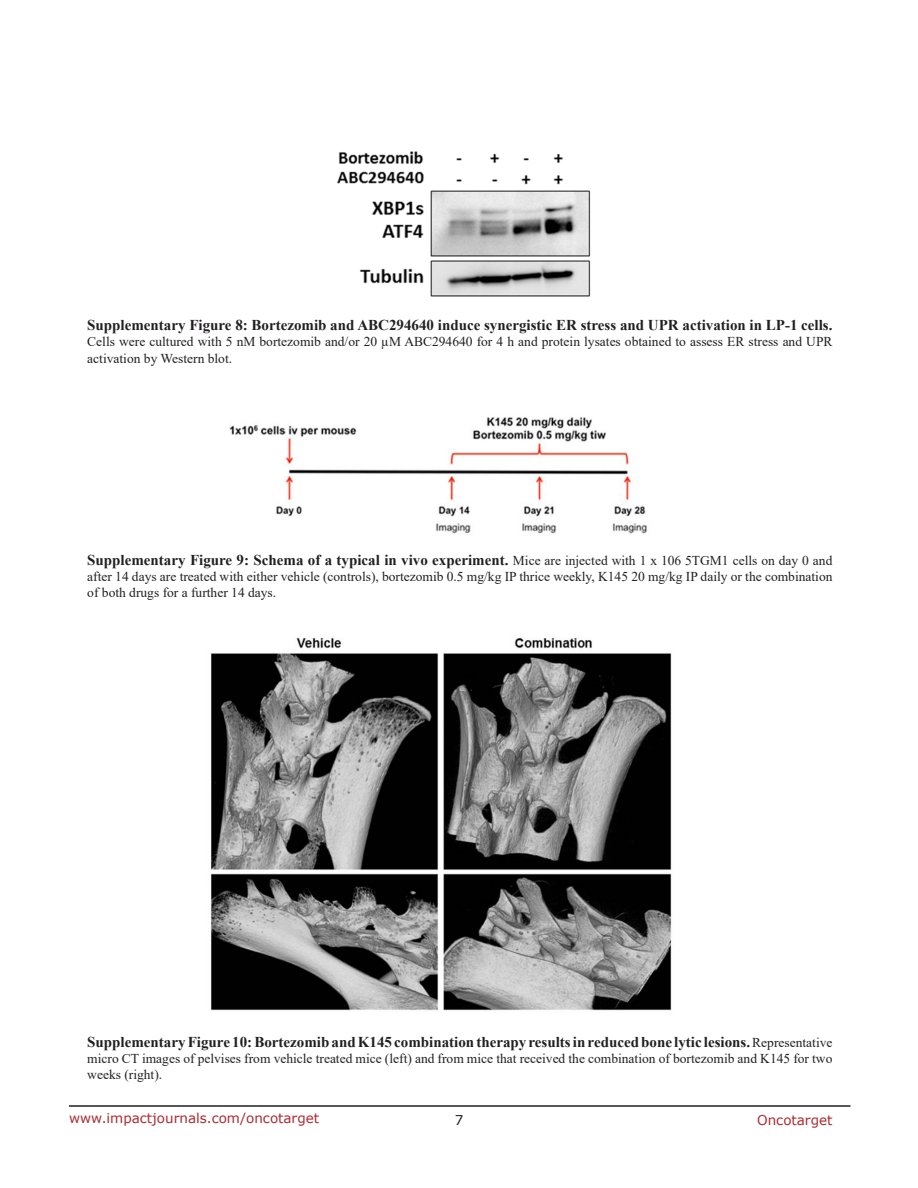
<style>
.page{position:relative;width:918px;height:1188px;background:#fff}
.page>*{position:absolute;margin:0;border:0;box-sizing:border-box;transform-origin:0 0}
.FigureText{font:700 15px "Times New Roman";color:#221f22}
.FigureText-2{font:13.5px/16.2px "Times New Roman";color:#221f22}
.t1{font:13.5px "Verdana";color:#ac2b31}
.t2{font:13.5px "Verdana";color:#221f22}
.s1{font-weight:400;font-size:13.5px}
</style>
<div class="page">
<hr style="left:69px;top:1105px;width:781px;height:2px;background:#231f20">
<img style="left:211px;top:637px;width:461px;height:374px">
<img style="left:229px;top:417px;width:418px;height:117px">
<img style="left:337px;top:151px;width:254px;height:146px">
<p class="FigureText" style="left:87px;top:314px;width:747px">Supplementary Figure 8: Bortezomib and ABC294640 induce synergistic ER stress and UPR activation in LP-1 cells.</p>
<p class="FigureText-2" style="left:87px;top:333px;width:747px">Cells were cultured with 5 nM bortezomib and/or 20 µM ABC294640 for 4 h and protein lysates obtained to assess ER stress and UPR activation by Western blot.</p>
<p class="FigureText" style="left:87px;top:549px;width:747px">Supplementary Figure 9: Schema of a typical in vivo experiment. <span class="s1">Mice are injected with 1 x 106 5TGM1 cells on day 0 and</span></p>
<p class="FigureText-2" style="left:87px;top:568px;width:747px">after 14 days are treated with either vehicle (controls), bortezomib 0.5 mg/kg IP thrice weekly, K145 20 mg/kg IP daily or the combination of both drugs for a further 14 days.</p>
<p class="FigureText" style="left:87px;top:1031px;width:747px">Supplementary Figure 10: Bortezomib and K145 combination therapy results in reduced bone lytic lesions. <span class="s1">Representative</span></p>
<p class="FigureText-2" style="left:87px;top:1050px;width:747px">micro CT images of pelvises from vehicle treated mice (left) and from mice that received the combination of bortezomib and K145 for two weeks (right).</p>
<p class="t1" style="left:69px;top:1109px;width:252px">www.impactjournals.com/oncotarget</p>
<p class="t2" style="left:455px;top:1111px;width:10px">7</p>
<p class="t1" style="left:757px;top:1111px;width:77px">Oncotarget</p>
</div>
